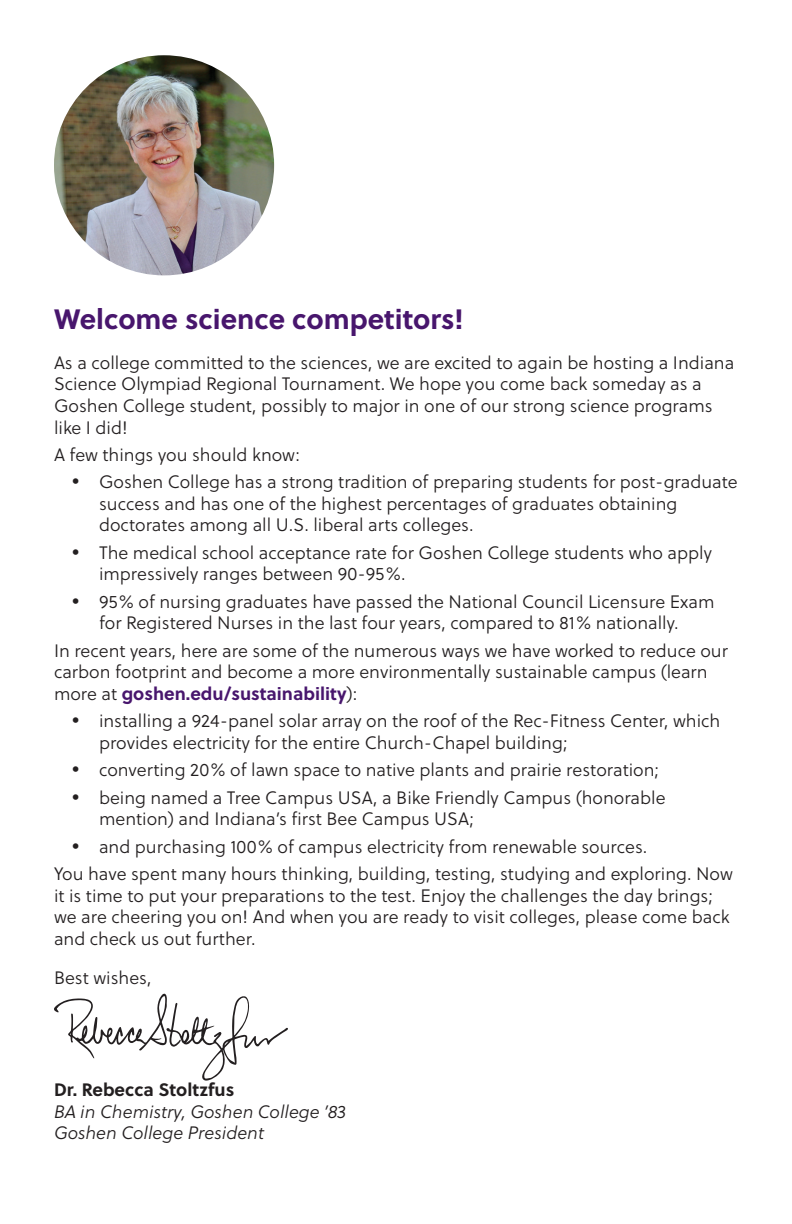
<style>
.page{position:relative;width:792px;height:1224px;background:#fff}
.page>*{position:absolute;margin:0;border:0;box-sizing:border-box;transform-origin:0 0}
.t1{font:700 28px "Soleil";color:#48166d}
.t2{font:18px/21.6px "Soleil Lt";color:#231f20}
.t3{font:italic 18px/21.6px "Soleil Lt";color:#231f20}
.s1{font-size:24px}
.s2{font-family:"Soleil";font-weight:700;color:#48166d}
.s3{font-family:"Soleil";font-weight:700;font-style:normal}
</style>
<div class="page">
<svg style="left:54px;top:994px;width:234px;height:87px"></svg>
<img style="left:54px;top:55px;width:220px;height:220px;border-radius:110px">
<p class="t1" style="left:54px;top:298px;width:411px">Welcome science competitors!</p>
<p class="t2" style="left:54px;top:351px;width:682px">As a college committed to the sciences, we are excited to again be hosting a Indiana Science Olympiad Regional Tournament. We hope you come back someday as a Goshen College student, possibly to major in one of our strong science programs like I did!</p>
<p class="t2" style="left:54px;top:444px;width:247px">A few things you should know:</p>
<p class="t2" style="left:99px;top:471px;width:640px;text-indent:-27px"><span class="s1">•</span> Goshen College has a strong tradition of preparing students for post-graduate success and has one of the highest percentages of graduates obtaining doctorates among all U.S. liberal arts colleges.</p>
<p class="t2" style="left:99px;top:542px;width:614px;text-indent:-27px"><span class="s1">•</span> The medical school acceptance rate for Goshen College students who apply impressively ranges between 90-95%.</p>
<p class="t2" style="left:72px;top:591px;width:644px;text-align:center"><span class="s1">•</span> 95% of nursing graduates have passed the National Council Licensure Exam for Registered Nurses in the last four years, compared to 81% nationally.</p>
<p class="t2" style="left:54px;top:639px;width:676px">In recent years, here are some of the numerous ways we have worked to reduce our carbon footprint and become a more environmentally sustainable campus (learn more at <span class="s2">goshen.edu/sustainability</span>):</p>
<p class="t2" style="left:99px;top:710px;width:623px;text-indent:-27px"><span class="s1">•</span> installing a 924-panel solar array on the roof of the Rec-Fitness Center, which provides electricity for the entire Church-Chapel building;</p>
<p class="t2" style="left:72px;top:759px;width:589px"><span class="s1">•</span> converting 20% of lawn space to native plants and prairie restoration;</p>
<p class="t2" style="left:99px;top:786px;width:568px;text-indent:-27px"><span class="s1">•</span> being named a Tree Campus USA, a Bike Friendly Campus (honorable mention) and Indiana’s first Bee Campus USA;</p>
<p class="t2" style="left:72px;top:835px;width:577px"><span class="s1">•</span> and purchasing 100% of campus electricity from renewable sources.</p>
<p class="t2" style="left:54px;top:863px;width:680px">You have spent many hours thinking, building, testing, studying and exploring. Now it is time to put your preparations to the test. Enjoy the challenges the day brings; we are cheering you on! And when you are ready to visit colleges, please come back and check us out further.</p>
<p class="t2" style="left:54px;top:967px;width:99px">Best wishes,</p>
<p class="t3" style="left:54px;top:1079px;width:294px"><span class="s3">Dr. Rebecca Stoltzfus<br></span>BA in Chemistry, Goshen College ’83<br>Goshen College President</p>
</div>
